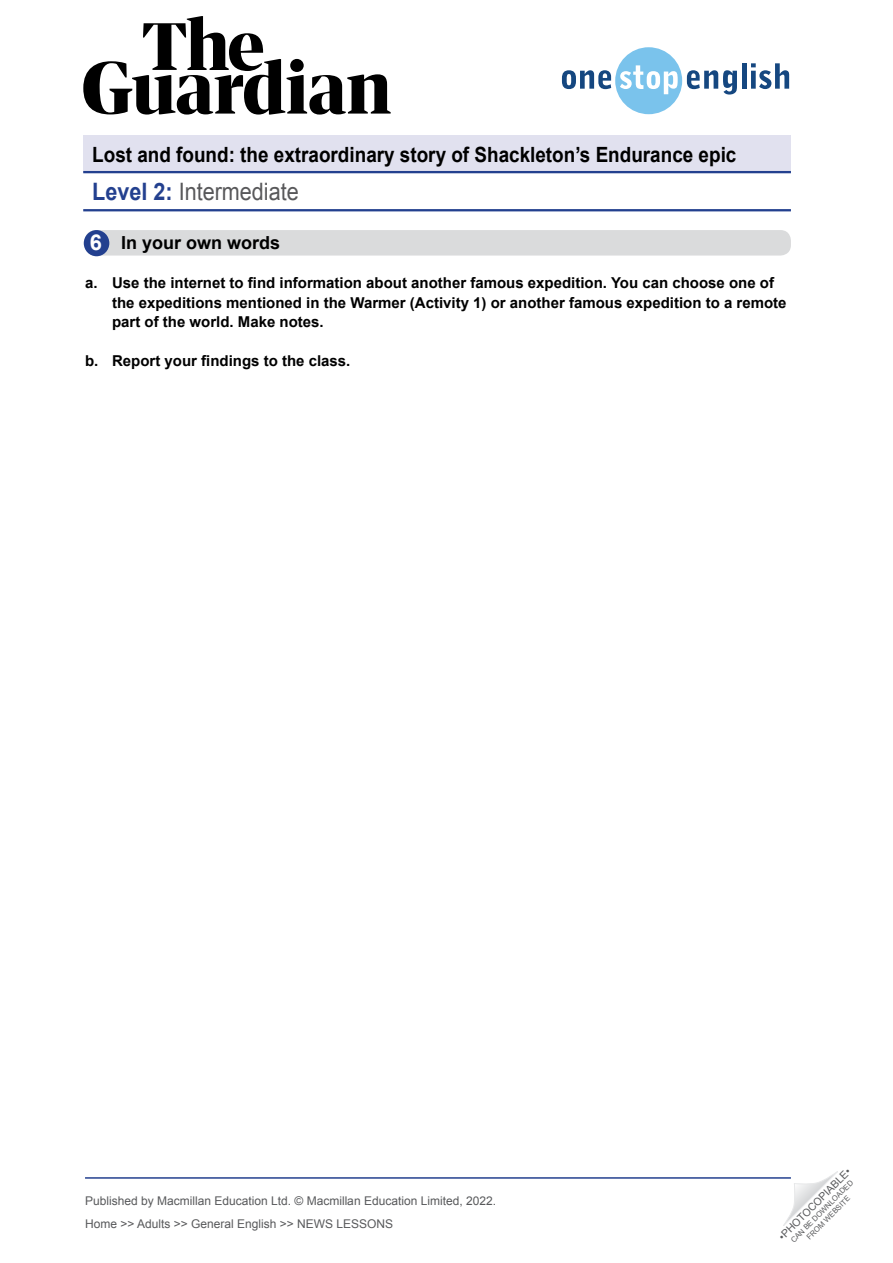
<style>
.page{position:relative;width:893px;height:1263px;background:#fff}
.page>*{position:absolute;margin:0;border:0;box-sizing:border-box;transform-origin:0 0}
.t1{font:24px "Arial";color:#58585a;scale:.9 1}
.WS__Exercise_title{font:700 21.9px "Arial";color:#fff}
.t2{font:700 21px "Arial";color:#000;scale:.9 1}
.WS__Exercise_title-2{font:700 18px "Arial";color:#000}
.t3{font:700 15px/19.5px "Arial";color:#000}
.t4{font:12px/23px "Arial";color:#58595b}
.t5{font:10.5px "Arial";color:#58595b}
.t6{font:7.5px/9px "Arial";color:#58595b;text-align:center}
.s1{font-weight:700;color:#23408f}
</style>
<div class="page">
<div style="left:83px;top:136px;width:708px;height:37px;background:#e1e1ef"></div>
<hr style="left:83px;top:171px;width:708px;height:2px;background:#23408f">
<svg style="left:783px;top:1171px;width:55px;height:55px"></svg>
<svg style="left:83px;top:16px;width:308px;height:99px"></svg>
<svg style="left:562px;top:47px;width:175px;height:67px"></svg>
<hr style="left:742px;top:63px;width:4px;height:26px;background:#154780">
<svg style="left:751px;top:63px;width:38px;height:26px"></svg>
<hr style="left:83px;top:209px;width:708px;height:2px;background:#23408f">
<hr style="left:85px;top:1177px;width:706px;height:2px;background:#23408f">
<div style="left:85px;top:230px;width:706px;height:26px;background:#dadbdc;border-radius:10px"></div>
<div style="left:84px;top:230px;width:25px;height:26px;background:#23408f;border-radius:50%"></div>
<h3 class="t2" style="left:92px;top:141px;width:717px">Lost and found: the extraordinary story of Shackleton’s Endurance epic</h3>
<h1 class="t1" style="left:92px;top:176px;width:231px"><span class="s1">Level 2:</span> Intermediate</h1>
<p class="WS__Exercise_title" style="left:90px;top:228px;width:14px">6</p>
<p class="WS__Exercise_title-2" style="left:121px;top:230px;width:161px">In your own words</p>
<p class="t3" style="left:112px;top:273px;width:676px;text-indent:-27px">a. Use the internet to find information about another famous expedition. You can choose one of the expeditions mentioned in the Warmer (Activity 1) or another famous expedition to a remote part of the world. Make notes.</p>
<p class="t3" style="left:85px;top:351px;width:267px">b. Report your findings to the class.</p>
<p class="t4" style="left:85px;top:1189px;width:413px">Published by Macmillan Education Ltd. © Macmillan Education Limited, 2022.<br>Home &gt;&gt; Adults &gt;&gt; General English &gt;&gt; NEWS LESSONS</p>
<p class="t5" style="left:776px;top:1233px;width:99px;rotate:-45deg">•PHOTOCOPIABLE•</p>
<p class="t6" style="left:789px;top:1238px;width:86px;rotate:-45deg">CAN BE DOWNLOADED<br>FROM WEBSITE</p>
</div>
